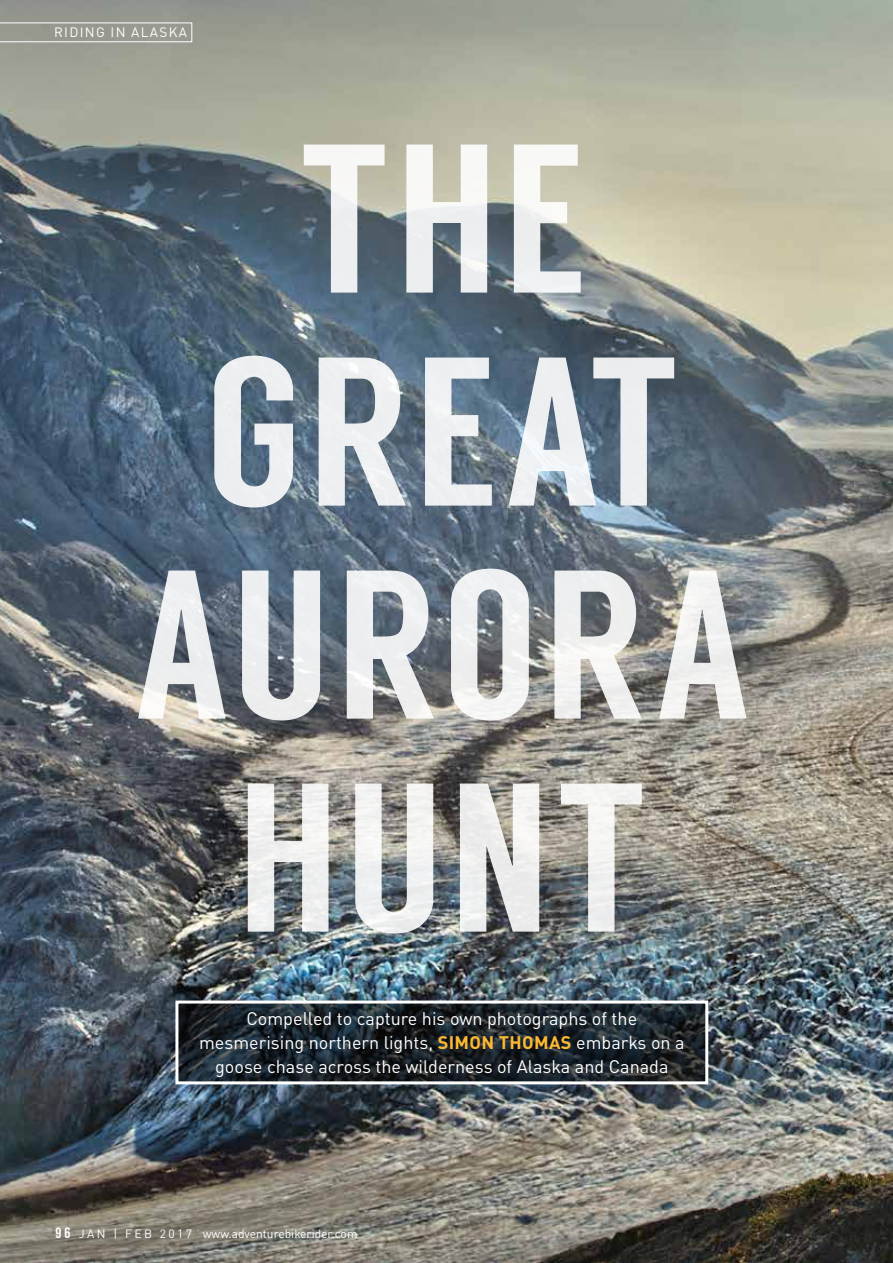
<style>
.page{position:relative;width:893px;height:1263px;background:#fff}
.page>*{position:absolute;margin:0;border:0;box-sizing:border-box;transform-origin:0 0}
.t1{font:211.5px/213px "Langdon";letter-spacing:.03em;color:#fff;text-align:center}
.t2{font:18px/24px "DIN Pro";color:#fff;text-align:center}
.t3{font:13.5px "DIN Pro";letter-spacing:.1em;color:#fff}
.t4{font:12px "DIN Pro";color:#fff}
.s1{font-weight:700;color:#fdb933}
.s2{font-family:"Bebas Neue";font-weight:700;font-size:15px}
</style>
<div class="page">
<img style="left:0;top:0;width:893px;height:1263px">
<svg style="left:179px;top:1004px;width:525px;height:76px;background:#1c242a"></svg>
<div style="left:175px;top:1000px;width:533px;height:84px;border:3px solid #fff"></div>
<svg style="left:0;top:23px;width:192px;height:19px;background:#9ea095"></svg>
<p class="t3" style="left:54px;top:22px;width:135px">RIDING IN ALASKA</p>
<h1 class="t1" style="left:133px;top:113px;width:620px">THE<br>GREAT<br>AURORA<br>HUNT</h1>
<p class="t2" style="left:199px;top:1004px;width:487px">Compelled to capture his own photographs of the mesmerising northern lights, <span class="s1">SIMON THOMAS</span> embarks on a goose chase across the wilderness of Alaska and Canada</p>
<p class="t4" style="left:56px;top:1224px;width:303px"><span class="s2">9 6</span> J A N | F E B 2 0 1 7 www.adventurebikerider.com</p>
</div>
